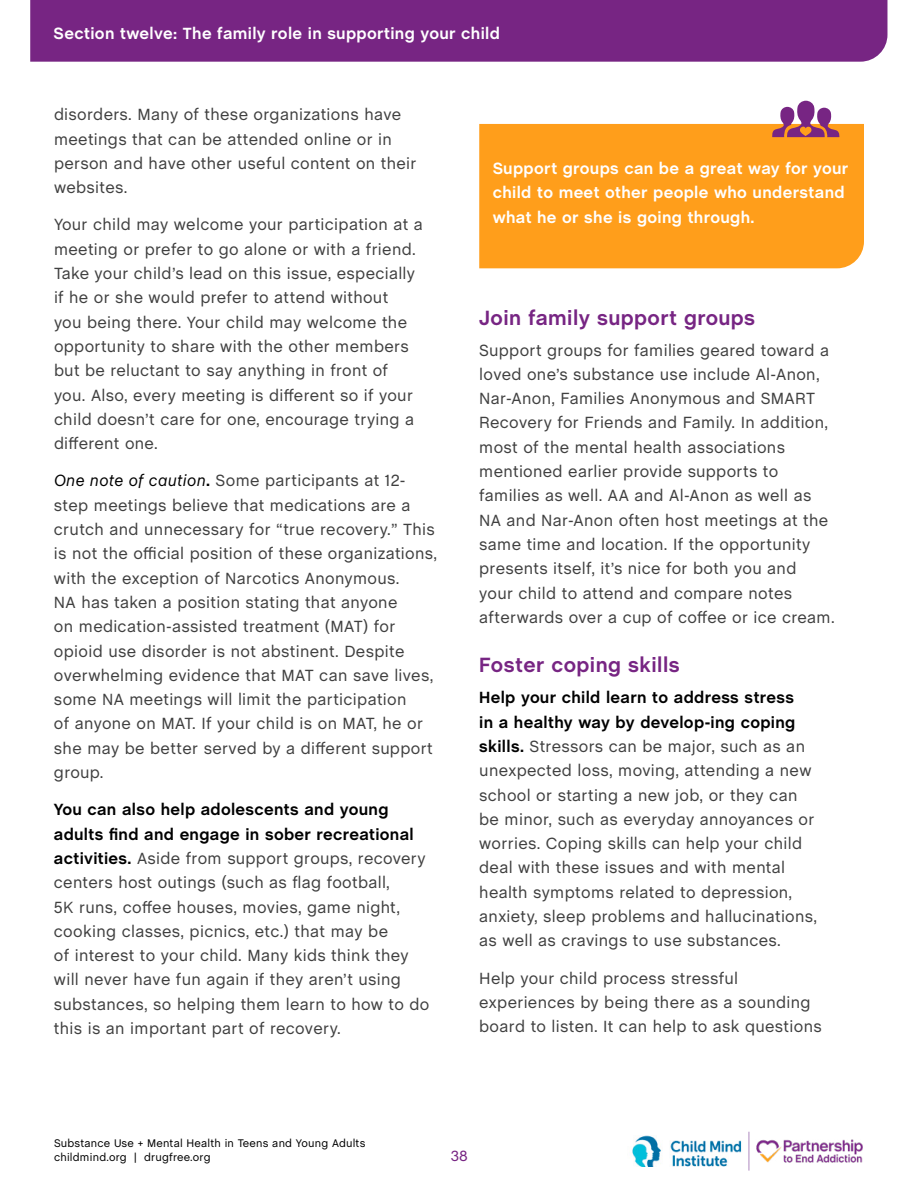
<style>
.page{position:relative;width:918px;height:1188px;background:#fff}
.page>*{position:absolute;margin:0;border:0;box-sizing:border-box;transform-origin:0 0}
.t1{font:700 21px "Chalet";letter-spacing:.02em;color:#772583}
.t2{font:16.5px/24.3px "Chalet";letter-spacing:.02em;color:#404040}
.t3{font:700 16.5px/24.3px "Chalet";letter-spacing:.02em;color:#fff}
.t4{font:15px "Chalet";color:#772583}
.t5{font:11.25px/13.5px "Chalet";letter-spacing:.02em;color:#000}
.s1{font-style:italic;color:#000}
.s2{font-weight:700;color:#000}
</style>
<div class="page">
<img style="left:632px;top:1136px;width:110px;height:31px">
<hr style="left:749px;top:1132px;width:1px;height:39px;background:#ad89be">
<img style="left:756px;top:1140px;width:107px;height:23px">
<div style="left:479px;top:124px;width:385px;height:144px;background:#ff9e1b"></div>
<svg style="left:772px;top:101px;width:68px;height:36px"></svg>
<div style="left:30px;top:0;width:857px;height:62px;background:#772583"></div>
<p class="t3" style="left:54px;top:22px;width:448px">Section twelve: The family role in supporting your child</p>
<p class="t2" style="left:54px;top:103px;width:364px">disorders. Many of these organizations have meetings that can be attended online or in person and have other useful content on their websites.</p>
<p class="t2" style="left:54px;top:213px;width:370px">Your child may welcome your participation at a meeting or prefer to go alone or with a friend.<br>Take your child’s lead on this issue, especially if he or she would prefer to attend without<br>you being there. Your child may welcome the opportunity to share with the other members but be reluctant to say anything in front of you. Also, every meeting is different so if your child doesn’t care for one, encourage trying a different one.</p>
<p class="t2" style="left:54px;top:469px;width:385px"><span class="s1">One note of caution</span><span class="s2">.</span> Some participants at 12- step meetings believe that medications are a crutch and unnecessary for “true recovery.” This is not the official position of these organizations, with the exception of Narcotics Anonymous.<br>NA has taken a position stating that anyone<br>on medication-assisted treatment (MAT) for opioid use disorder is not abstinent. Despite overwhelming evidence that MAT can save lives, some NA meetings will limit the participation<br>of anyone on MAT. If your child is on MAT, he or she may be better served by a different support group.</p>
<p class="t2" style="left:54px;top:798px;width:377px"><span class="s2">You can also help adolescents and young adults find and engage in sober recreational activities.</span> Aside from support groups, recovery centers host outings (such as flag football,<br>5K runs, coffee houses, movies, game night, cooking classes, picnics, etc.) that may be<br>of interest to your child. Many kids think they will never have fun again if they aren’t using substances, so helping them learn to how to do this is an important part of recovery.</p>
<p class="t3" style="left:493px;top:157px;width:357px">Support groups can be a great way for your child to meet other people who understand what he or she is going through.</p>
<p class="t1" style="left:479px;top:305px;width:278px">Join family support groups</p>
<p class="t2" style="left:479px;top:338px;width:357px">Support groups for families geared toward a loved one’s substance use include Al-Anon, Nar-Anon, Families Anonymous and SMART Recovery for Friends and Family. In addition, most of the mental health associations mentioned earlier provide supports to families as well. AA and Al-Anon as well as NA and Nar-Anon often host meetings at the same time and location. If the opportunity presents itself, it’s nice for both you and<br>your child to attend and compare notes afterwards over a cup of coffee or ice cream.</p>
<p class="t1" style="left:479px;top:653px;width:202px">Foster coping skills</p>
<p class="t2" style="left:479px;top:686px;width:339px"><span class="s2">Help your child learn to address stress<br>in a healthy way by develop-ing coping skills.</span> Stressors can be major, such as an unexpected loss, moving, attending a new school or starting a new job, or they can be minor, such as everyday annoyances or worries. Coping skills can help your child deal with these issues and with mental health symptoms related to depression, anxiety, sleep problems and hallucinations, as well as cravings to use substances.</p>
<p class="t2" style="left:479px;top:966px;width:344px">Help your child process stressful experiences by being there as a sounding board to listen. It can help to ask questions</p>
<p class="t5" style="left:54px;top:1137px;width:313px">Substance Use + Mental Health in Teens and Young Adults childmind.org | drugfree.org</p>
<p class="t4" style="left:451px;top:1147px;width:19px">38</p>
</div>
